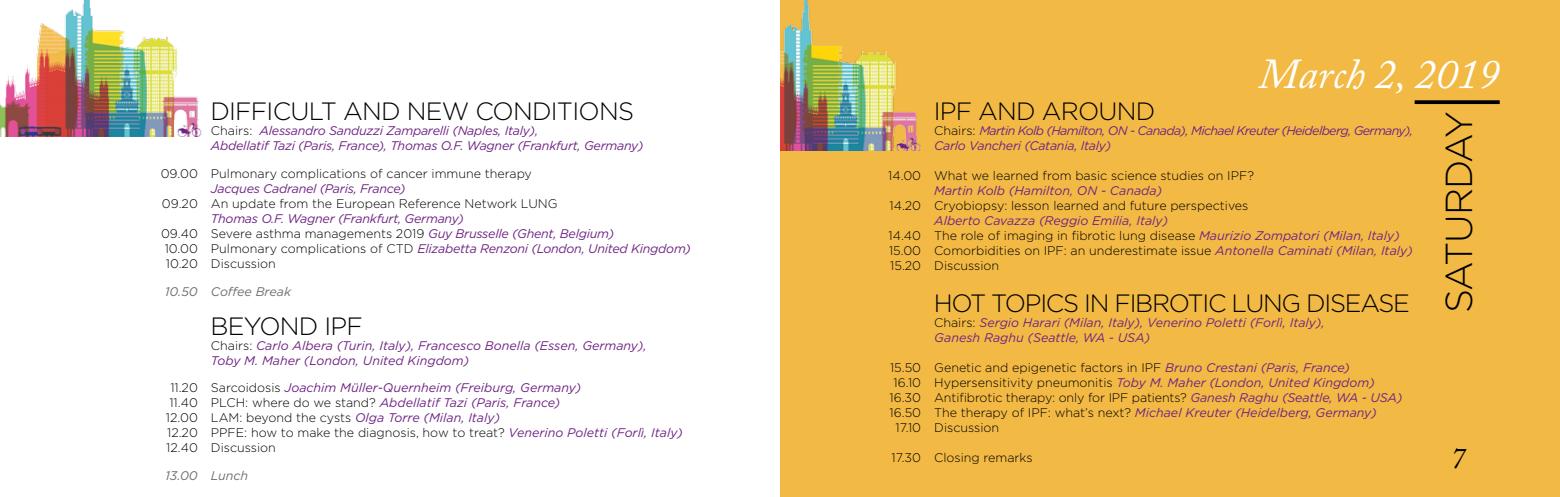
<style>
.page{position:relative;width:1560px;height:497px;background:#fff}
.page>*{position:absolute;margin:0;border:0;box-sizing:border-box;transform-origin:0 0}
.t1{font:italic 42.38px "Adobe Caslon Pro";color:#fff}
.t2{font:300 37.5px "Gotham";letter-spacing:-.045em;color:#000}
.t3{font:italic 30px "Adobe Caslon Pro";color:#000}
.t4{font:300 25px "Gotham";letter-spacing:-.03em;color:#000}
.t5{font:300 25px "Gotham";letter-spacing:-.05em;color:#000}
.t6{font:300 12.5px/15px "Gotham";color:#000}
.t7{font:italic 12.5px/15px "Gotham";color:#6e2383}
.t8{font:italic 12.5px/15px "Gotham";letter-spacing:-.02em;color:#6e2383}
.t9{font:italic 12.5px/15px "Gotham";letter-spacing:-.05em;color:#6e2383}
.t10{font:italic 12.5px "Gotham";color:#706f6f}
.s1{font-weight:300;font-style:normal;color:#000}
.s2{font-weight:400;font-style:italic;color:#6e2383}
</style>
<div class="page">
<div style="left:780px;top:0;width:779px;height:496px;background:#f2b944"></div>
<svg style="left:1414px;top:100px;width:85px;height:4px"></svg>
<img style="left:0;top:0;width:202px;height:136px">
<img style="left:780px;top:0;width:141px;height:151px">
<h3 class="t4" style="left:210px;top:96px;width:425px">DIFFICULT AND NEW CONDITIONS</h3>
<p class="t8" style="left:211px;top:123px;width:434px"><span class="s1">Chairs:</span> Alessandro Sanduzzi Zamparelli (Naples, Italy),<br>Abdellatif Tazi (Paris, France), Thomas O.F. Wagner (Frankfurt, Germany)</p>
<p class="t6" style="left:161px;top:165px;width:373px">09.00 Pulmonary complications of cancer immune therapy</p>
<p class="t8" style="left:211px;top:181px;width:196px">Jacques Cadranel (Paris, France)</p>
<p class="t6" style="left:162px;top:195px;width:397px">09.20 An update from the European Reference Network LUNG</p>
<p class="t8" style="left:211px;top:211px;width:254px">Thomas O.F. Wagner (Frankfurt, Germany)</p>
<p class="t6" style="left:161px;top:225px;width:454px">09.40 Severe asthma managements 2019 <span class="s2">Guy Brusselle (Ghent, Belgium)</span></p>
<p class="t8" style="left:165px;top:241px;width:528px"><span class="s1">10.00 Pulmonary complications of CTD</span> Elizabetta Renzoni (London, United Kingdom)</p>
<p class="t6" style="left:166px;top:255px;width:111px">10.20 Discussion</p>
<p class="t10" style="left:165px;top:283px;width:128px">10.50 Coffee Break</p>
<h3 class="t4" style="left:210px;top:309px;width:154px">BEYOND IPF</h3>
<p class="t7" style="left:211px;top:337px;width:437px"><span class="s1">Chairs:</span> Carlo Albera (Turin, Italy), Francesco Bonella (Essen, Germany),<br>Toby M. Maher (London, United Kingdom)</p>
<p class="t6" style="left:166px;top:379px;width:518px;text-indent:4px">11.20 Sarcoidosis <span class="s2">Joachim Müller-Quernheim (Freiburg, Germany)<br></span>11.40 PLCH: where do we stand? <span class="s2">Abdellatif Tazi (Paris, France)<br></span>12.00 LAM: beyond the cysts <span class="s2">Olga Torre (Milan, Italy)<br></span>12.20 PPFE: how to make the diagnosis, how to treat? <span class="s2">Venerino Poletti (Forlì, Italy)<br></span>12.40 Discussion</p>
<p class="t10" style="left:165px;top:467px;width:84px">13.00 Lunch</p>
<h1 class="t1" style="left:1258px;top:48px;width:243px">March 2, 2019</h1>
<h2 class="t2" style="left:1434px;top:313px;width:203px;rotate:-90deg">SATURDAY</h2>
<h3 class="t4" style="left:933px;top:95px;width:223px">IPF AND AROUND</h3>
<p class="t9" style="left:934px;top:123px;width:480px"><span class="s1">Chairs:</span> Martin Kolb (Hamilton, ON - Canada), Michael Kreuter (Heidelberg, Germany),<br>Carlo Vancheri (Catania, Italy)</p>
<p class="t6" style="left:888px;top:168px;width:367px">14.00 What we learned from basic science studies on IPF?</p>
<p class="t7" style="left:934px;top:183px;width:229px">Martin Kolb (Hamilton, ON - Canada)</p>
<p class="t6" style="left:889px;top:198px;width:360px">14.20 Cryobiopsy: lesson learned and future perspectives</p>
<p class="t6" style="left:888px;top:213px;width:525px;text-indent:46px"><span class="s2">Alberto Cavazza (Reggio Emilia, Italy)<br></span>14.40 The role of imaging in fibrotic lung disease <span class="s2">Maurizio Zompatori (Milan, Italy)<br></span>15.00 Comorbidities on IPF: an underestimate issue <span class="s2">Antonella Caminati (Milan, Italy)<br></span>15.20 Discussion</p>
<h3 class="t5" style="left:933px;top:286px;width:478px">HOT TOPICS IN FIBROTIC LUNG DISEASE</h3>
<p class="t7" style="left:934px;top:314px;width:392px"><span class="s1">Chairs:</span> Sergio Harari (Milan, Italy), Venerino Poletti (Forlì, Italy),<br>Ganesh Raghu (Seattle, WA - USA)</p>
<p class="t6" style="left:890px;top:359px;width:461px">15.50 Genetic and epigenetic factors in IPF <span class="s2">Bruno Crestani (Paris, France)</span></p>
<p class="t7" style="left:893px;top:374px;width:482px"><span class="s1">16.10 Hypersensitivity pneumonitis</span> Toby M. Maher (London, United Kingdom)</p>
<p class="t6" style="left:889px;top:389px;width:514px">16.30 Antifibrotic therapy: only for IPF patients? <span class="s2">Ganesh Raghu (Seattle, WA - USA)</span></p>
<p class="t7" style="left:889px;top:404px;width:488px"><span class="s1">16.50 The therapy of IPF: what’s next?</span> Michael Kreuter (Heidelberg, Germany)</p>
<p class="t6" style="left:895px;top:419px;width:105px">17.10 Discussion</p>
<p class="t6" style="left:891px;top:449px;width:143px">17.30 Closing remarks</p>
<h3 class="t3" style="left:1449px;top:440px;width:16px">7</h3>
</div>
